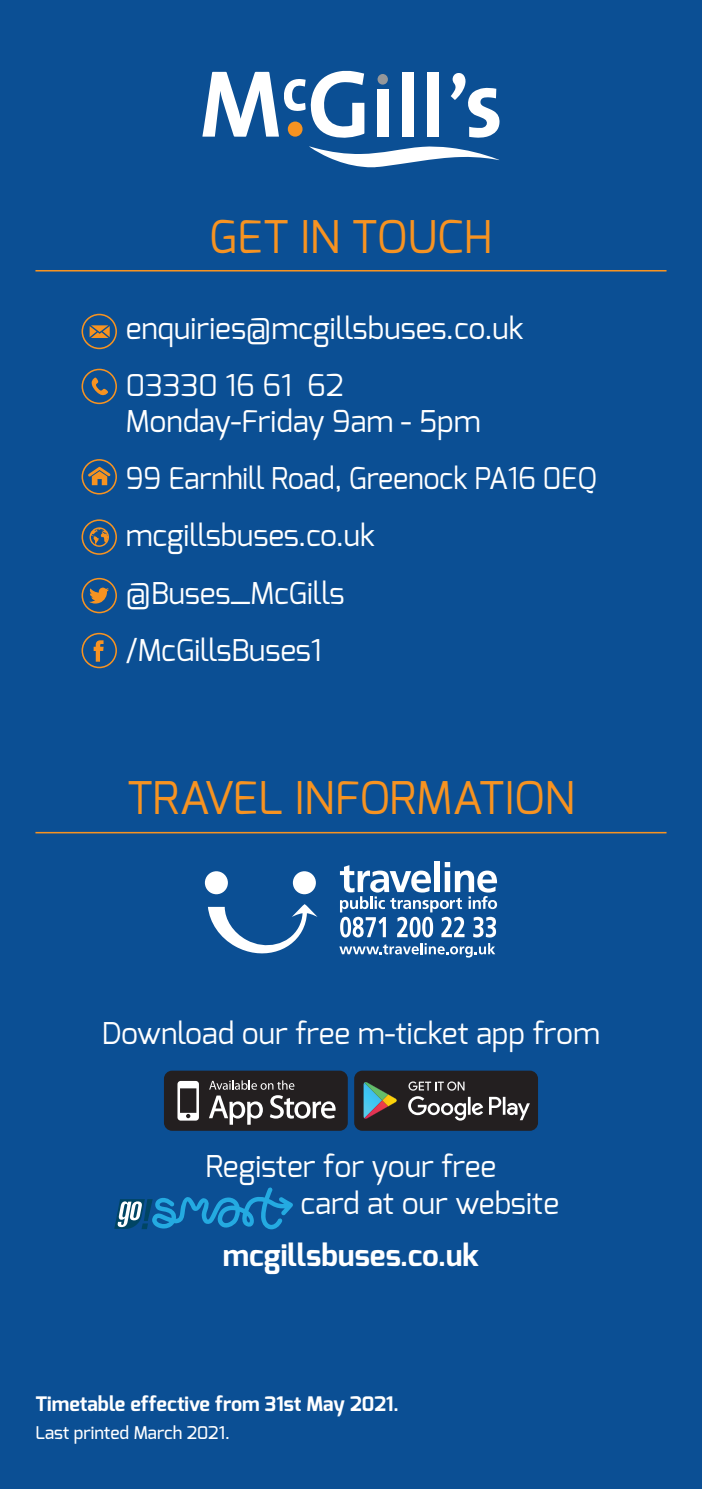
<style>
.page{position:relative;width:702px;height:1489px;background:#fff}
.page>*{position:absolute;margin:0;border:0;box-sizing:border-box;transform-origin:0 0}
.t1{font:45px "Exo";color:#f79321}
.t2{font:30px/37.5px "Exo";letter-spacing:-.005em;color:#fff}
.t3{font:30px "Exo";letter-spacing:-.005em;color:#fff;scale:.96 1}
.t4{font:700 30px "Exo";color:#fff}
.t5{font:700 20px "Exo";color:#fff}
.t6{font:500 17.5px "Exo";color:#fff}
</style>
<div class="page">
<div style="left:0;top:0;width:702px;height:1488px;background:#0b4f94"></div>
<svg style="left:309px;top:146px;width:190px;height:21px"></svg>
<div style="left:427px;top:72px;width:11px;height:65px;background:#fff"></div>
<div style="left:402px;top:72px;width:12px;height:65px;background:#fff"></div>
<div style="left:377px;top:89px;width:12px;height:48px;background:#fff"></div>
<svg style="left:202px;top:71px;width:162px;height:67px"></svg>
<svg style="left:450px;top:73px;width:50px;height:65px"></svg>
<div style="left:288px;top:121px;width:14px;height:16px;background:#f79321;border-radius:50%"></div>
<div style="left:377px;top:74px;width:11px;height:11px;background:#95979a;border-radius:50%"></div>
<div style="left:164px;top:1070px;width:184px;height:60px;background:#231f20;border-radius:8px"></div>
<svg style="left:177px;top:1080px;width:22px;height:40px"></svg>
<svg style="left:209px;top:1080px;width:85px;height:9px"></svg>
<svg style="left:209px;top:1095px;width:54px;height:29px"></svg>
<svg style="left:270px;top:1095px;width:65px;height:23px"></svg>
<div style="left:354px;top:1070px;width:184px;height:60px;background:#231f20;border-radius:8px"></div>
<svg style="left:408px;top:1081px;width:56px;height:9px"></svg>
<svg style="left:408px;top:1096px;width:122px;height:24px"></svg>
<svg style="left:363px;top:1082px;width:34px;height:37px"></svg>
<hr style="left:35px;top:270px;width:631px;height:1px;background:#f79321">
<svg style="left:208px;top:904px;width:109px;height:50px"></svg>
<svg style="left:205px;top:871px;width:111px;height:23px"></svg>
<div style="left:434px;top:861px;width:5px;height:31px;background:#fff"></div>
<svg style="left:339px;top:862px;width:158px;height:95px"></svg>
<hr style="left:35px;top:831px;width:631px;height:2px;background:#f79321">
<svg style="left:114px;top:1187px;width:179px;height:42px"></svg>
<svg style="left:81px;top:314px;width:36px;height:35px"></svg>
<svg style="left:81px;top:519px;width:36px;height:36px"></svg>
<svg style="left:81px;top:369px;width:36px;height:35px"></svg>
<svg style="left:81px;top:459px;width:36px;height:35px"></svg>
<svg style="left:81px;top:578px;width:36px;height:35px"></svg>
<svg style="left:81px;top:632px;width:36px;height:36px"></svg>
<p class="t1" style="left:209px;top:207px;width:284px">GET IN TOUCH</p>
<p class="t2" style="left:126px;top:309px;width:399px">enquiries@mcgillsbuses.co.uk</p>
<p class="t2" style="left:126px;top:367px;width:356px;line-height:36px">03330 16 61 62<br>Monday-Friday 9am - 5pm</p>
<p class="t3" style="left:126px;top:459px;width:492px">99 Earnhill Road, Greenock PA16 0EQ</p>
<p class="t2" style="left:126px;top:516px;width:251px">mcgillsbuses.co.uk</p>
<p class="t2" style="left:126px;top:574px;width:220px">@Buses_McGills</p>
<p class="t2" style="left:126px;top:631px;width:197px">/McGillsBuses1</p>
<p class="t1" style="left:127px;top:769px;width:450px">TRAVEL INFORMATION</p>
<p class="t2" style="left:102px;top:1014px;width:499px">Download our free m-ticket app from</p>
<p class="t2" style="left:300px;top:1147px;width:260px;text-indent:-95px">Register for your free card at our website</p>
<p class="t4" style="left:223px;top:1235px;width:258px">mcgillsbuses.co.uk</p>
<p class="t5" style="left:35px;top:1390px;width:365px">Timetable effective from 31st May 2021.</p>
<p class="t6" style="left:35px;top:1421px;width:196px">Last printed March 2021.</p>
</div>
